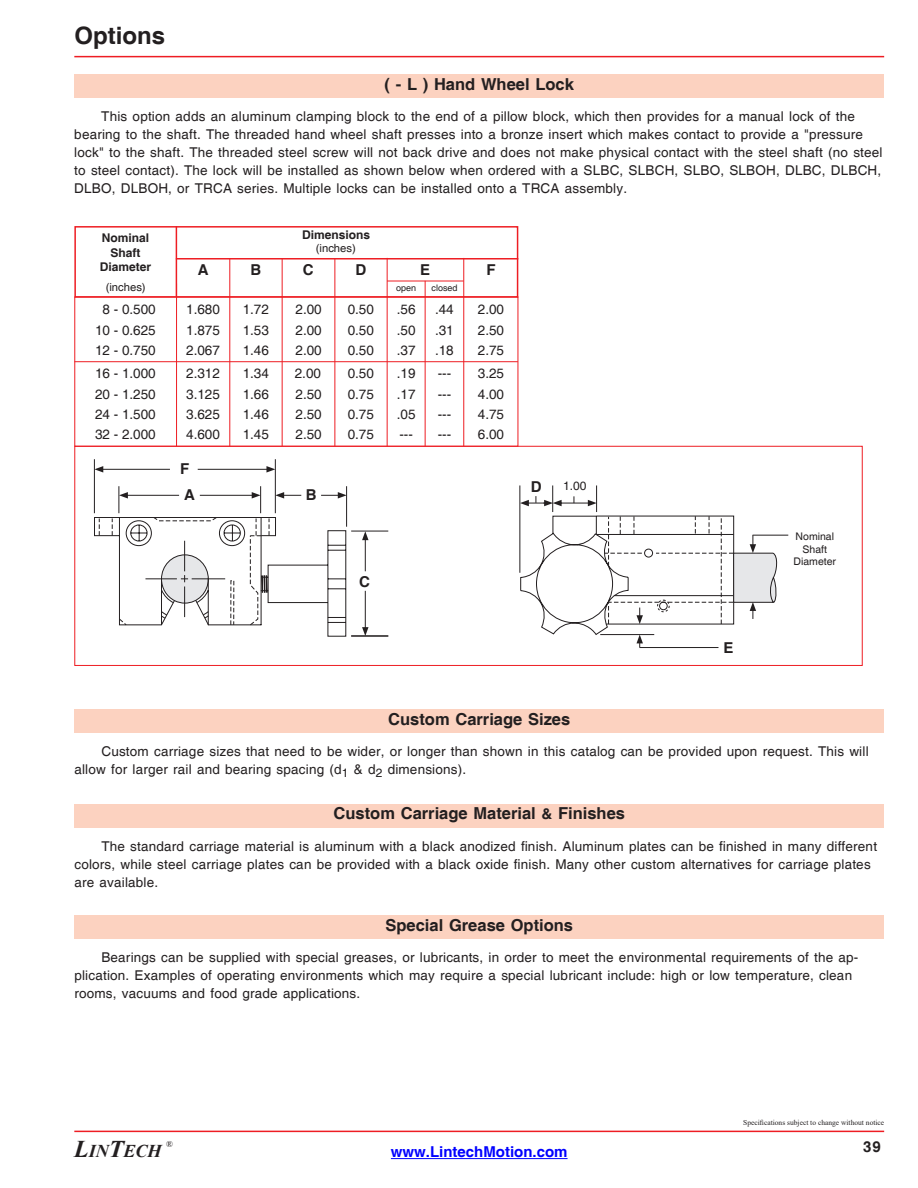
<style>
.page{position:relative;width:918px;height:1188px;background:#fff}
.page>*{position:absolute;margin:0;border:0;box-sizing:border-box;transform-origin:0 0}
.t1{font:700 24px "Helvetica";color:#231f20}
.t2{font:italic 700 18px "Times New Roman";color:#231f20}
.t3{font:700 16.5px "Helvetica";color:#231f20}
.t4{font:700 15px "Helvetica";color:#00f}
.t5{font:700 15px "Helvetica";color:#231f20}
.t6{font:13.5px/20.2px "Helvetica";letter-spacing:.015em;color:#231f20;text-align:justify}
.t7{font:700 12px/14.4px "Helvetica";color:#231f20;text-align:center}
.t8{font:12px "Helvetica";color:#231f20}
.t9{font:11.25px "Helvetica";color:#231f20}
.t10{font:10.5px/12.6px "Helvetica";color:#231f20;text-align:center}
.t11{font:9px "Helvetica";color:#231f20}
.t12{font:9px "Times New Roman";color:#231f20}
.t13{font:7.5px "Times New Roman";color:#231f20}
.s1{font-size:15px}
.s2{font-size:24px}
</style>
<div class="page">
<hr style="left:74px;top:56px;width:810px;height:1px;background:#ee1d23">
<hr style="left:74px;top:1131px;width:810px;height:1px;background:#ee1d23">
<hr style="left:391px;top:1158px;width:177px;height:1px;background:#00f">
<hr style="left:176px;top:226px;width:1px;height:70px;background:#ee1d23">
<div style="left:74px;top:226px;width:444px;height:72px;border:2px solid #ee1d23"></div>
<hr style="left:176px;top:258px;width:342px;height:2px;background:#ee1d23">
<div style="left:74px;top:297px;width:444px;height:150px;border:1px solid #ee1d23"></div>
<hr style="left:282px;top:259px;width:1px;height:187px;background:#ee1d23">
<hr style="left:176px;top:283px;width:1px;height:163px;background:#ee1d23">
<div style="left:74px;top:446px;width:789px;height:220px;border:1px solid #ee1d23"></div>
<div style="left:74px;top:804px;width:810px;height:24px;background:#fcd2c0"></div>
<div style="left:74px;top:74px;width:810px;height:24px;background:#fcd2c0"></div>
<div style="left:74px;top:709px;width:810px;height:24px;background:#fcd2c0"></div>
<hr style="left:351px;top:636px;width:37px;height:1px;background:#231f20">
<hr style="left:275px;top:459px;width:1px;height:54px;background:#231f20">
<hr style="left:351px;top:531px;width:37px;height:1px;background:#231f20">
<hr style="left:639px;top:647px;width:79px;height:1px;background:#231f20">
<hr style="left:335px;top:258px;width:1px;height:188px;background:#ee1d23">
<hr style="left:387px;top:258px;width:1px;height:188px;background:#ee1d23">
<hr style="left:230px;top:259px;width:1px;height:187px;background:#ee1d23">
<hr style="left:365px;top:538px;width:1px;height:33px;background:#231f20">
<svg style="left:362px;top:531px;width:7px;height:9px"></svg>
<hr style="left:365px;top:591px;width:1px;height:39px;background:#231f20">
<svg style="left:362px;top:627px;width:7px;height:9px"></svg>
<svg style="left:94px;top:486px;width:253px;height:151px"></svg>
<hr style="left:198px;top:469px;width:71px;height:1px;background:#231f20">
<svg style="left:266px;top:466px;width:9px;height:7px"></svg>
<hr style="left:101px;top:469px;width:69px;height:1px;background:#231f20">
<svg style="left:95px;top:466px;width:8px;height:7px"></svg>
<hr style="left:94px;top:459px;width:1px;height:54px;background:#231f20">
<hr style="left:464px;top:258px;width:1px;height:188px;background:#ee1d23">
<hr style="left:387px;top:281px;width:77px;height:1px;background:#ee1d23">
<hr style="left:425px;top:281px;width:1px;height:165px;background:#ee1d23">
<hr style="left:753px;top:535px;width:35px;height:1px;background:#231f20">
<svg style="left:520px;top:485px;width:257px;height:162px"></svg>
<hr style="left:74px;top:361px;width:444px;height:1px;background:#ee1d23">
<div style="left:74px;top:915px;width:810px;height:24px;background:#fcd2c0"></div>
<h1 class="t1" style="left:74px;top:21px;width:92px">Options</h1>
<p class="t3" style="left:385px;top:74px;width:191px">( - L ) Hand Wheel Lock</p>
<p class="t6" style="left:74px;top:108px;width:810px;line-height:18px;text-align:left;text-indent:27px">This option adds an aluminum clamping block to the end of a pillow block, which then provides for a manual lock of the bearing to the shaft. The threaded hand wheel shaft presses into a bronze insert which makes contact to provide a "pressure lock" to the shaft. The threaded steel screw will not back drive and does not make physical contact with the steel shaft (no steel to steel contact). The lock will be installed as shown below when ordered with a SLBC, SLBCH, SLBO, SLBOH, DLBC, DLBCH, DLBO, DLBOH, or TRCA series. Multiple locks can be installed onto a TRCA assembly.</p>
<p class="t7" style="left:100px;top:231px;width:53px">Nominal<br>Shaft<br>Diameter</p>
<p class="t7" style="left:302px;top:228px;width:70px">Dimensions</p>
<p class="t9" style="left:316px;top:241px;width:42px">(inches)</p>
<p class="t5" style="left:303px;top:261px;width:12px">C</p>
<p class="t6" style="left:296px;top:300px;width:28px">2.00<br>2.00<br>2.00</p>
<p class="t6" style="left:295px;top:364px;width:29px">2.00<br>2.50<br>2.50<br>2.50</p>
<p class="t5" style="left:198px;top:261px;width:12px">A</p>
<p class="t5" style="left:251px;top:261px;width:12px">B</p>
<p class="t6" style="left:243px;top:300px;width:28px">1.72<br>1.53<br>1.46</p>
<p class="t6" style="left:243px;top:364px;width:28px">1.34<br>1.66<br>1.46<br>1.45</p>
<p class="t5" style="left:356px;top:261px;width:12px">D</p>
<p class="t6" style="left:348px;top:300px;width:28px">0.50<br>0.50<br>0.50</p>
<p class="t6" style="left:348px;top:364px;width:28px">0.50<br>0.75<br>0.75<br>0.75</p>
<p class="t9" style="left:106px;top:280px;width:42px">(inches)</p>
<p class="t6" style="left:103px;top:300px;width:55px">8 - 0.500</p>
<p class="t6" style="left:186px;top:300px;width:35px">1.680</p>
<p class="t6" style="left:95px;top:320px;width:62px">10 - 0.625</p>
<p class="t6" style="left:186px;top:320px;width:35px">1.875</p>
<p class="t6" style="left:95px;top:340px;width:62px">12 - 0.750</p>
<p class="t6" style="left:186px;top:340px;width:35px">2.067</p>
<p class="t6" style="left:95px;top:364px;width:62px">16 - 1.000</p>
<p class="t6" style="left:186px;top:364px;width:35px">2.312</p>
<p class="t6" style="left:95px;top:384px;width:62px">20 - 1.250</p>
<p class="t6" style="left:186px;top:384px;width:35px">3.125</p>
<p class="t6" style="left:95px;top:404px;width:62px">24 - 1.500</p>
<p class="t6" style="left:186px;top:404px;width:35px">3.625</p>
<p class="t6" style="left:95px;top:425px;width:62px">32 - 2.000</p>
<p class="t6" style="left:186px;top:425px;width:35px">4.600</p>
<p class="t5" style="left:180px;top:460px;width:11px">F</p>
<p class="t5" style="left:184px;top:486px;width:12px">A</p>
<p class="t5" style="left:306px;top:486px;width:12px">B</p>
<p class="t5" style="left:420px;top:261px;width:12px">E</p>
<p class="t11" style="left:396px;top:283px;width:22px">open</p>
<p class="t11" style="left:432px;top:283px;width:28px">closed</p>
<p class="t6" style="left:435px;top:300px;width:20px">.44 .31 .18</p>
<p class="t6" style="left:438px;top:364px;width:15px">--- --- --- ---</p>
<p class="t6" style="left:397px;top:300px;width:20px">.56 .50 .37</p>
<p class="t6" style="left:397px;top:364px;width:20px">.19 .17 .05 ---</p>
<p class="t5" style="left:487px;top:261px;width:11px">F</p>
<p class="t6" style="left:478px;top:300px;width:28px">2.00<br>2.50<br>2.75</p>
<p class="t6" style="left:478px;top:364px;width:28px">3.25<br>4.00<br>4.75<br>6.00</p>
<p class="t5" style="left:531px;top:478px;width:12px">D</p>
<p class="t8" style="left:563px;top:479px;width:25px">1.00</p>
<p class="t5" style="left:359px;top:573px;width:12px">C</p>
<p class="t3" style="left:388px;top:709px;width:184px">Custom Carriage Sizes</p>
<p class="t5" style="left:724px;top:638px;width:12px">E</p>
<p class="t10" style="left:794px;top:530px;width:44px">Nominal<br>Shaft<br>Diameter</p>
<p class="t6" style="left:74px;top:743px;width:796px;line-height:18px;text-indent:27px">Custom carriage sizes that need to be wider, or longer than shown in this catalog can be provided upon request. This will allow for larger rail and bearing spacing (d<sub>1</sub> &amp; d<sub>2</sub> dimensions).</p>
<p class="t3" style="left:334px;top:803px;width:293px">Custom Carriage Material <span class="s1">&amp;</span> Finishes</p>
<p class="t6" style="left:74px;top:838px;width:804px;line-height:18px;text-align:left;text-indent:27px">The standard carriage material is aluminum with a black anodized finish. Aluminum plates can be finished in many different colors, while steel carriage plates can be provided with a black oxide finish. Many other custom alternatives for carriage plates are available.</p>
<p class="t3" style="left:386px;top:915px;width:189px">Special Grease Options</p>
<p class="t6" style="left:74px;top:949px;width:785px;line-height:18px;text-align:left;text-indent:27px">Bearings can be supplied with special greases, or lubricants, in order to meet the environmental requirements of the ap&shy;plication. Examples of operating environments which may require a special lubricant include: high or low temperature, clean rooms, vacuums and food grade applications.</p>
<p class="t13" style="left:743px;top:1117px;width:143px">Specifications subject to change without notice</p>
<p class="t12" style="left:166px;top:1137px;width:8px">®</p>
<p class="t5" style="left:863px;top:1137px;width:19px">39</p>
<h2 class="t2" style="left:74px;top:1138px;width:89px"><span class="s2">L</span>IN<span class="s2">T</span>ECH</h2>
<p class="t4" style="left:391px;top:1143px;width:178px">www.LintechMotion.com</p>
</div>
